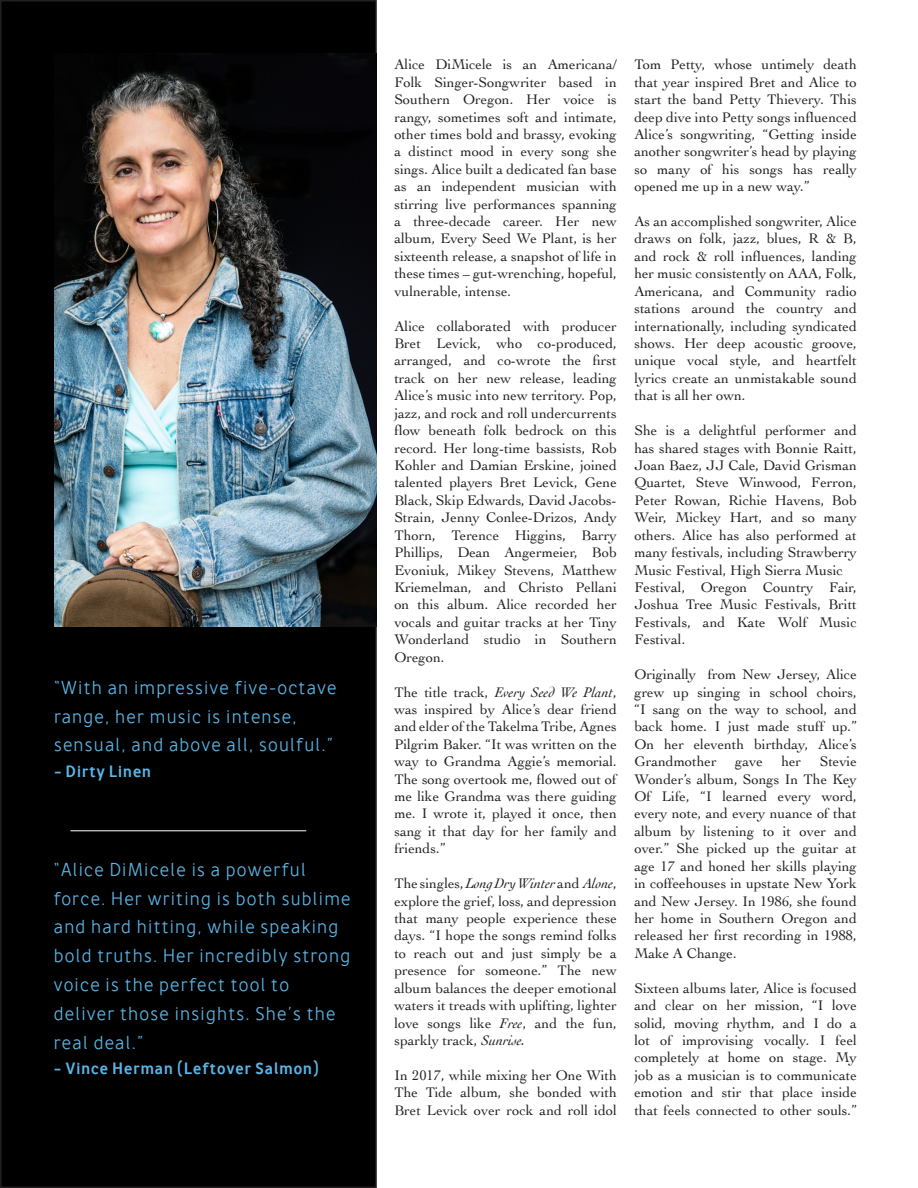
<style>
.page{position:relative;width:918px;height:1188px;background:#fff}
.page>*{position:absolute;margin:0;border:0;box-sizing:border-box;transform-origin:0 0}
.t1{font:24px/28.8px "Awan Zaman Lt";letter-spacing:.05em;color:#5bb5e6}
.t2{font:700 21px "Awan Zaman";letter-spacing:.05em;color:#5bb5e6}
.t3{font:14.55px/17.4px "Cochin";color:#231f20;text-align:justify}
.s1{font-style:italic}
</style>
<div class="page">
<div style="left:1px;top:1px;width:375px;height:1186px;background:#000"></div>
<img style="left:54px;top:54px;width:323px;height:572px">
<hr style="left:70px;top:831px;width:236px;height:1px;background:#fff">
<h1 class="t1" style="left:54px;top:671px;width:284px">“With an impressive five-octave range, her music is intense, sensual, and above all, soulful.”</h1>
<h2 class="t2" style="left:54px;top:757px;width:98px">– Dirty Linen</h2>
<h1 class="t1" style="left:54px;top:853px;width:298px">“Alice DiMicele is a powerful force. Her writing is both sublime and hard hitting, while speaking bold truths. Her incredibly strong voice is the perfect tool to deliver those insights. She’s the real deal.”</h1>
<h2 class="t2" style="left:54px;top:1054px;width:267px">– Vince Herman (Leftover Salmon)</h2>
<p class="t3" style="left:394px;top:55px;width:224px">Alice DiMicele is an Americana/ Folk Singer-Songwriter based in Southern Oregon. Her voice is rangy, sometimes soft and intimate, other times bold and brassy, evoking a distinct mood in every song she sings. Alice built a dedicated fan base as an independent musician with stirring live performances spanning a three-decade career. Her new album, Every Seed We Plant, is her sixteenth release, a snapshot of life in these times – gut-wrenching, hopeful, vulnerable, intense.</p>
<p class="t3" style="left:394px;top:317px;width:224px">Alice collaborated with producer Bret Levick, who co-produced, arranged, and co-wrote the first track on her new release, leading Alice’s music into new territory. Pop, jazz, and rock and roll undercurrents flow beneath folk bedrock on this record. Her long-time bassists, Rob Kohler and Damian Erskine, joined talented players Bret Levick, Gene Black, Skip Edwards, David Jacobs-Strain, Jenny Conlee-Drizos, Andy Thorn, Terence Higgins, Barry Phillips, Dean Angermeier, Bob Evoniuk, Mikey Stevens, Matthew Kriemelman, and Christo Pellani on this album. Alice recorded her vocals and guitar tracks at her Tiny Wonderland studio in Southern Oregon.</p>
<p class="t3" style="left:394px;top:682px;width:224px">The title track, <span class="s1">Every Seed We Plant</span>, was inspired by Alice’s dear friend and elder of the Takelma Tribe, Agnes Pilgrim Baker. “It was written on the way to Grandma Aggie’s memorial.<br>The song overtook me, flowed out of me like Grandma was there guiding me. I wrote it, played it once, then sang it that day for her family and friends.”</p>
<p class="t3" style="left:394px;top:874px;width:224px">The singles, <span class="s1">Long Dry Winter</span> and <span class="s1">Alone</span>, explore the grief, loss, and depression that many people experience these days. “I hope the songs remind folks to reach out and just simply be a presence for someone.” The new album balances the deeper emotional waters it treads with uplifting, lighter love songs like <span class="s1">Free</span>, and the fun, sparkly track, <span class="s1">Sunrise.</span></p>
<p class="t3" style="left:394px;top:1066px;width:224px">In 2017, while mixing her One With The Tide album, she bonded with Bret Levick over rock and roll idol</p>
<p class="t3" style="left:634px;top:55px;width:224px">Tom Petty, whose untimely death that year inspired Bret and Alice to start the band Petty Thievery. This deep dive into Petty songs influenced Alice’s songwriting, “Getting inside another songwriter’s head by playing so many of his songs has really opened me up in a new way.”</p>
<p class="t3" style="left:634px;top:212px;width:224px">As an accomplished songwriter, Alice draws on folk, jazz, blues, R &amp; B, and rock &amp; roll influences, landing her music consistently on AAA, Folk, Americana, and Community radio stations around the country and internationally, including syndicated shows. Her deep acoustic groove, unique vocal style, and heartfelt lyrics create an unmistakable sound that is all her own.</p>
<p class="t3" style="left:634px;top:421px;width:224px;text-align:left">She is a delightful performer and has shared stages with Bonnie Raitt,<br>Joan Baez, JJ Cale, David Grisman<br>Quartet, Steve Winwood, Ferron,<br>Peter Rowan, Richie Havens, Bob<br>Weir, Mickey Hart, and so many others. Alice has also performed at many festivals, including Strawberry<br>Music Festival, High Sierra Music<br>Festival, Oregon Country Fair,<br>Joshua Tree Music Festivals, Britt<br>Festivals, and Kate Wolf Music<br>Festival.</p>
<p class="t3" style="left:634px;top:665px;width:224px">Originally from New Jersey, Alice grew up singing in school choirs, “I sang on the way to school, and back home. I just made stuff up.” On her eleventh birthday, Alice’s Grandmother</p>
<p class="t3" style="left:735px;top:752px;width:29px">gave</p>
<p class="t3" style="left:781px;top:752px;width:21px">her</p>
<p class="t3" style="left:634px;top:752px;width:224px;text-indent:185px">Stevie Wonder’s album, Songs In The Key Of Life, “I learned every word, every note, and every nuance of that album by listening to it over and over.” She picked up the guitar at age 17 and honed her skills playing in coffeehouses in upstate New York and New Jersey. In 1986, she found her home in Southern Oregon and released her first recording in 1988, Make A Change.</p>
<p class="t3" style="left:634px;top:979px;width:224px">Sixteen albums later, Alice is focused and clear on her mission, “I love solid, moving rhythm, and I do a lot of improvising vocally. I feel completely at home on stage. My job as a musician is to communicate emotion and stir that place inside that feels connected to other souls.”</p>
</div>
